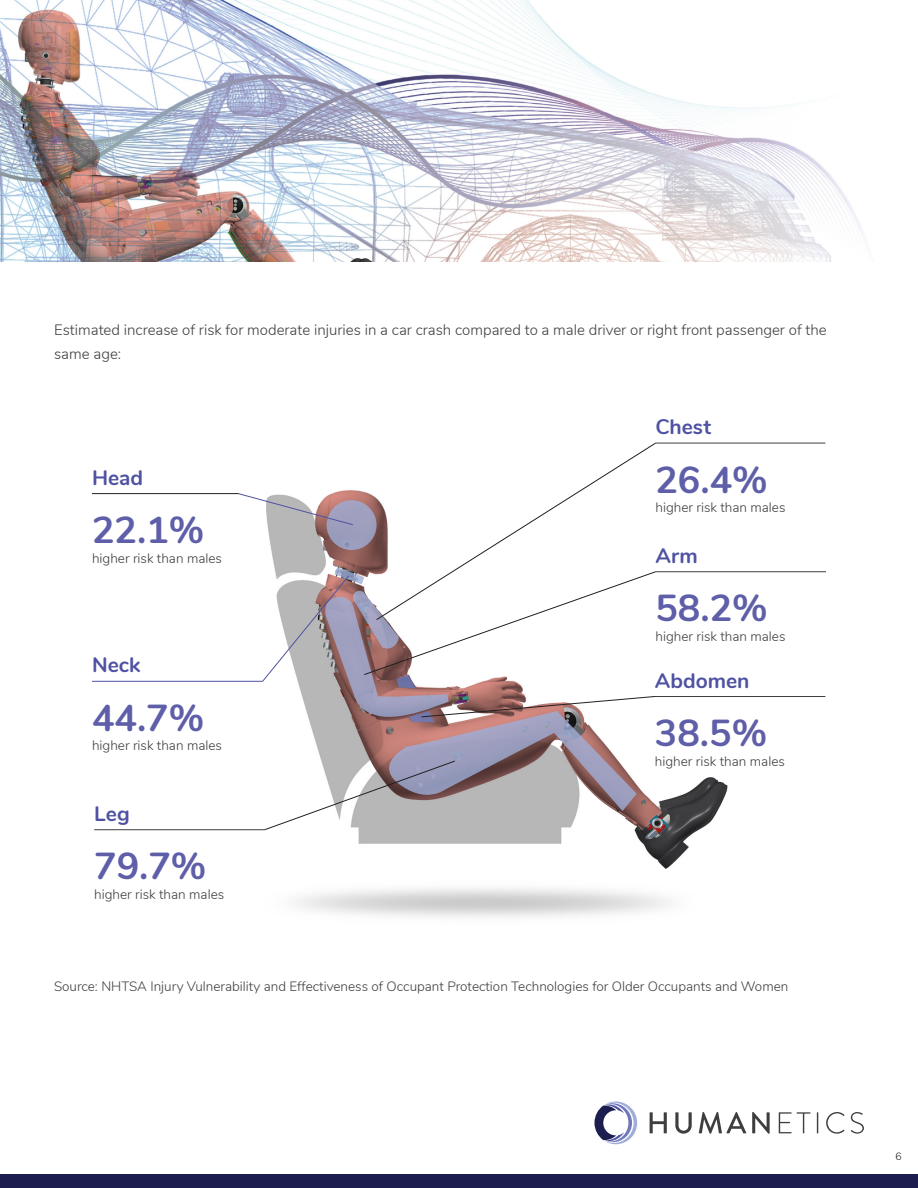
<style>
.page{position:relative;width:918px;height:1188px;background:#fff}
.page>*{position:absolute;margin:0;border:0;box-sizing:border-box;transform-origin:0 0}
.Callouts{font:700 37.5px "Nunito";color:#5e5ea9}
.Callout_header{font:700 21px "Nunito";color:#4f52a2}
.Body_copy_-_Thor5F{font:300 15px/24px "Nunito";color:#3e3e3f}
.Callouts-2{font:300 13.5px "Nunito";color:#3e3e3f}
.Body_copy_-_Thor5F-2{font:300 13.5px "Nunito";color:#3e3e3f}
.t1{font:300 10.5px "Nunito";color:#231f20}
</style>
<div class="page">
<svg style="left:650px;top:1112px;width:17px;height:21px"></svg>
<svg style="left:675px;top:1112px;width:17px;height:22px"></svg>
<svg style="left:699px;top:1112px;width:47px;height:22px"></svg>
<svg style="left:752px;top:1112px;width:18px;height:22px"></svg>
<svg style="left:779px;top:1112px;width:31px;height:21px"></svg>
<svg style="left:817px;top:1112px;width:1px;height:21px"></svg>
<svg style="left:826px;top:1112px;width:18px;height:22px"></svg>
<svg style="left:851px;top:1112px;width:13px;height:22px"></svg>
<svg style="left:594px;top:1101px;width:43px;height:43px"></svg>
<div style="left:0;top:1174px;width:918px;height:14px;background:#1c1e4f"></div>
<img style="left:0;top:0;width:862px;height:261px">
<img style="left:199px;top:442px;width:557px;height:475px">
<div style="left:327px;top:500px;width:50px;height:50px;background:#9c9dbd;border-radius:50%"></div>
<hr style="left:92px;top:493px;width:147px;height:1px;background:#231f20">
<hr style="left:655px;top:443px;width:170px;height:1px;background:#3e3e3f">
<hr style="left:655px;top:571px;width:171px;height:1px;background:#3e3e3f">
<hr style="left:94px;top:829px;width:171px;height:1px;background:#3e3e3f">
<hr style="left:92px;top:681px;width:171px;height:1px;background:#4f52a2">
<hr style="left:655px;top:696px;width:170px;height:1px;background:#3e3e3f">
<svg style="left:238px;top:493px;width:116px;height:33px"></svg>
<svg style="left:375px;top:442px;width:282px;height:125px"></svg>
<svg style="left:261px;top:567px;width:396px;height:264px"></svg>
<p class="Body_copy_-_Thor5F" style="left:54px;top:317px;width:774px">Estimated increase of risk for moderate injuries in a car crash compared to a male driver or right front passenger of the same age:</p>
<p class="Callout_header" style="left:92px;top:462px;width:53px">Head</p>
<p class="Callouts" style="left:92px;top:503px;width:114px">22.1%</p>
<p class="Callouts-2" style="left:92px;top:548px;width:132px">higher risk than males</p>
<p class="Callout_header" style="left:92px;top:650px;width:50px">Neck</p>
<p class="Callouts" style="left:92px;top:690px;width:114px">44.7%</p>
<p class="Callouts-2" style="left:92px;top:736px;width:132px">higher risk than males</p>
<p class="Callout_header" style="left:94px;top:798px;width:37px">Leg</p>
<p class="Callouts" style="left:94px;top:839px;width:114px">79.7%</p>
<p class="Callouts-2" style="left:94px;top:884px;width:132px">higher risk than males</p>
<p class="Callout_header" style="left:655px;top:411px;width:57px">Chest</p>
<p class="Callouts" style="left:655px;top:452px;width:114px">26.4%</p>
<p class="Callouts-2" style="left:655px;top:498px;width:132px">higher risk than males</p>
<p class="Callout_header" style="left:655px;top:540px;width:44px">Arm</p>
<p class="Callouts" style="left:655px;top:581px;width:114px">58.2%</p>
<p class="Callouts-2" style="left:655px;top:626px;width:132px">higher risk than males</p>
<p class="Callout_header" style="left:655px;top:665px;width:96px">Abdomen</p>
<p class="Callouts" style="left:655px;top:705px;width:114px">38.5%</p>
<p class="Callouts-2" style="left:655px;top:751px;width:132px">higher risk than males</p>
<p class="Body_copy_-_Thor5F-2" style="left:54px;top:976px;width:736px">Source: NHTSA Injury Vulnerability and Effectiveness of Occupant Protection Technologies for Older Occupants and Women</p>
<p class="t1" style="left:896px;top:1148px;width:8px">6</p>
</div>
